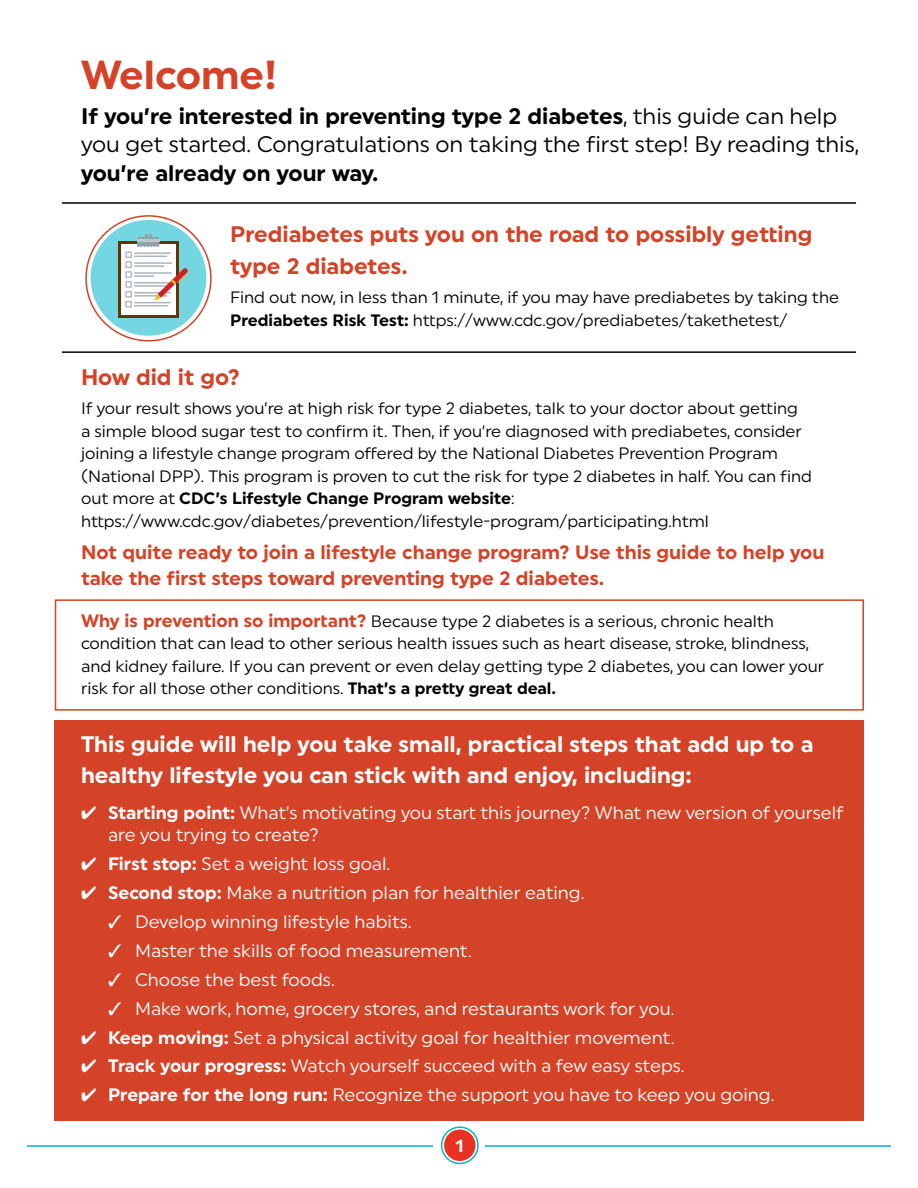
<style>
.page{position:relative;width:918px;height:1188px;background:#fff}
.page>*{position:absolute;margin:0;border:0;box-sizing:border-box;transform-origin:0 0}
.t1{font:700 40.5px "Uniform";color:#d44327}
.t2{font:22.5px/28.5px "Uniform";color:#000}
.t3{font:700 22.5px/31.5px "Uniform";color:#fff}
.t4{font:700 22.5px/31.5px "Uniform";color:#d44327}
.t5{font:700 22.5px "Uniform";color:#000}
.t6{font:700 19.5px/25.5px "Uniform";color:#d44327}
.t7{font:18px/22px "Uniform";color:#fff}
.t8{font:700 17.4px "Uniform";color:#fff}
.t9{font:16.5px/22.5px "Uniform";color:#000}
.s1{font-weight:700}
.s2{font-weight:700;font-size:18px;color:#d44327}
</style>
<div class="page">
<div style="left:444px;top:1130px;width:32px;height:31px;background:#e83324;border-radius:50%"></div>
<hr style="left:27px;top:1145px;width:406px;height:2px;background:#05b5c7">
<hr style="left:485px;top:1145px;width:406px;height:2px;background:#05b5c7">
<div style="left:441px;top:1126px;width:38px;height:38px;border:2px solid #05b5c7;border-radius:50%"></div>
<div style="left:55px;top:720px;width:809px;height:401px;background:#d44327"></div>
<hr style="left:62px;top:202px;width:794px;height:2px;background:#000">
<hr style="left:62px;top:351px;width:794px;height:2px;background:#000">
<div style="left:91px;top:220px;width:115px;height:116px;background:#73d6e0;border-radius:50%"></div>
<div style="left:118px;top:241px;width:61px;height:77px;background:linear-gradient(to right,#663305,#663305)"></div>
<div style="left:121px;top:244px;width:54px;height:70px;background:#fff"></div>
<svg style="left:125px;top:234px;width:63px;height:73px"></svg>
<div style="left:55px;top:599px;width:809px;height:112px;border:2px solid #d44327"></div>
<h1 class="t1" style="left:81px;top:50px;width:198px">Welcome!</h1>
<h2 class="t2" style="left:81px;top:101px;width:780px"><span class="s1">If you’re interested in preventing type 2 diabetes</span>, this guide can help you get started. Congratulations on taking the first step! By reading this,</h2>
<h2 class="t5" style="left:81px;top:160px;width:299px">you’re already on your way.</h2>
<h2 class="t4" style="left:230px;top:218px;width:584px">Prediabetes puts you on the road to possibly getting type 2 diabetes.</h2>
<p class="t9" style="left:230px;top:286px;width:611px">Find out now, in less than 1 minute, if you may have prediabetes by taking the<br><span class="s1">Prediabetes Risk Test:</span> https://www.cdc.gov/prediabetes/takethetest/</p>
<h2 class="t4" style="left:81px;top:361px;width:160px">How did it go?</h2>
<p class="t9" style="left:81px;top:397px;width:733px">If your result shows you’re at high risk for type 2 diabetes, talk to your doctor about getting<br>a simple blood sugar test to confirm it. Then, if you’re diagnosed with prediabetes, consider joining a lifestyle change program offered by the National Diabetes Prevention Program (National DPP). This program is proven to cut the risk for type 2 diabetes in half. You can find out more at <span class="s1">CDC’s Lifestyle Change Program website</span>: https://www.cdc.gov/diabetes/prevention/lifestyle-program/participating.html</p>
<p class="t6" style="left:81px;top:539px;width:745px">Not quite ready to join a lifestyle change program? Use this guide to help you take the first steps toward preventing type 2 diabetes.</p>
<p class="t9" style="left:81px;top:609px;width:745px"><span class="s2">Why is prevention so important?</span> Because type 2 diabetes is a serious, chronic health condition that can lead to other serious health issues such as heart disease, stroke, blindness, and kidney failure. If you can prevent or even delay getting type 2 diabetes, you can lower your risk for all those other conditions. <span class="s1">That’s a pretty great deal.</span></p>
<h2 class="t3" style="left:81px;top:728px;width:734px">This guide will help you take small, practical steps that add up to a healthy lifestyle you can stick with and enjoy, including:</h2>
<p class="t7" style="left:108px;top:802px;width:737px;text-indent:-27px">✔ <span class="s1">Starting point:</span> What’s motivating you start this journey? What new version of yourself are you trying to create?</p>
<p class="t7" style="left:81px;top:853px;width:311px">✔ <span class="s1">First stop:</span> Set a weight loss goal.</p>
<p class="t7" style="left:81px;top:882px;width:505px">✔ <span class="s1">Second stop:</span> Make a nutrition plan for healthier eating.</p>
<p class="t7" style="left:108px;top:910px;width:305px">✓ Develop winning lifestyle habits.</p>
<p class="t7" style="left:108px;top:939px;width:365px">✓ Master the skills of food measurement.</p>
<p class="t7" style="left:108px;top:968px;width:228px">✓ Choose the best foods.</p>
<p class="t7" style="left:108px;top:997px;width:568px">✓ Make work, home, grocery stores, and restaurants work for you.</p>
<p class="t7" style="left:81px;top:1026px;width:595px">✔ <span class="s1">Keep moving:</span> Set a physical activity goal for healthier movement.</p>
<p class="t7" style="left:81px;top:1055px;width:605px">✔ <span class="s1">Track your progress:</span> Watch yourself succeed with a few easy steps.</p>
<p class="t7" style="left:81px;top:1084px;width:695px">✔ <span class="s1">Prepare for the long run:</span> Recognize the support you have to keep you going.</p>
<p class="t8" style="left:456px;top:1135px;width:10px">1</p>
</div>
